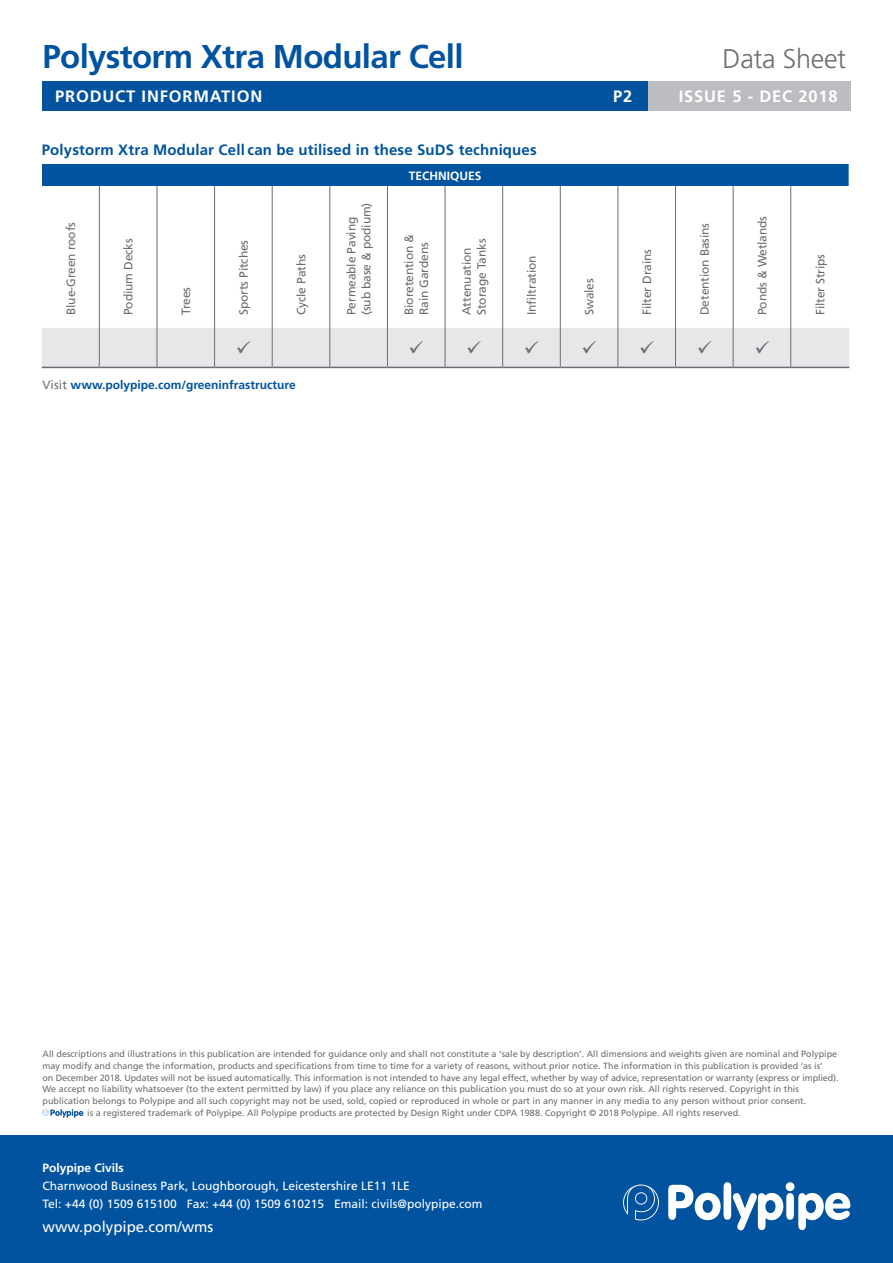
<style>
.page{position:relative;width:893px;height:1263px;background:#fff}
.page>*{position:absolute;margin:0;border:0;box-sizing:border-box;transform-origin:0 0}
.t1{font:700 33px "Frutiger LT Std";letter-spacing:-.02em;color:#0153a0}
.t2{font:300 27px "Frutiger LT Std";letter-spacing:-.01em;color:#6c6d70}
.t3{font:700 16.5px "Frutiger LT Std";letter-spacing:.05em;color:#fff}
.t4{font:700 15px "Frutiger LT Std";letter-spacing:.01em;color:#0153a0}
.t5{font:15px "Frutiger LT Std";color:#fff}
.t6{font:12px/15px "Frutiger LT Std";letter-spacing:-.01em;color:#6c6d70}
.t7{font:12px/18px "Frutiger LT Std";color:#fff}
.t8{font:700 12px "Frutiger LT Std";color:#0153a0}
.t9{font:700 12px "Frutiger LT Std";color:#fff}
.t10{font:9px "Frutiger LT Std";color:#6c6d70}
.s1{font-weight:400;color:#6c6d70}
</style>
<div class="page">
<div style="left:0;top:1135px;width:893px;height:128px;background:#0153a0"></div>
<svg style="left:623px;top:1184px;width:36px;height:36px"></svg>
<svg style="left:668px;top:1182px;width:182px;height:48px"></svg>
<div style="left:43px;top:81px;width:605px;height:30px;background:#0153a0"></div>
<div style="left:648px;top:81px;width:202px;height:30px;background:#bcbdc0"></div>
<div style="left:42px;top:165px;width:807px;height:21px;background:#0153a0"></div>
<hr style="left:99px;top:186px;width:1px;height:142px;background:#6c6d70">
<hr style="left:157px;top:186px;width:1px;height:142px;background:#6c6d70">
<hr style="left:214px;top:186px;width:1px;height:142px;background:#6c6d70">
<hr style="left:272px;top:186px;width:1px;height:142px;background:#6c6d70">
<hr style="left:330px;top:186px;width:1px;height:142px;background:#6c6d70">
<hr style="left:387px;top:186px;width:1px;height:142px;background:#6c6d70">
<hr style="left:445px;top:186px;width:1px;height:142px;background:#6c6d70">
<hr style="left:502px;top:186px;width:1px;height:142px;background:#6c6d70">
<hr style="left:560px;top:186px;width:1px;height:142px;background:#6c6d70">
<hr style="left:618px;top:186px;width:1px;height:142px;background:#6c6d70">
<hr style="left:675px;top:186px;width:1px;height:142px;background:#6c6d70">
<hr style="left:733px;top:186px;width:1px;height:142px;background:#6c6d70">
<hr style="left:790px;top:186px;width:1px;height:142px;background:#6c6d70">
<hr style="left:42px;top:367px;width:57px;height:1px;background:#6c6d70">
<hr style="left:99px;top:367px;width:58px;height:1px;background:#6c6d70">
<hr style="left:157px;top:367px;width:58px;height:1px;background:#6c6d70">
<hr style="left:215px;top:367px;width:57px;height:1px;background:#6c6d70">
<hr style="left:272px;top:367px;width:58px;height:1px;background:#6c6d70">
<hr style="left:330px;top:367px;width:57px;height:1px;background:#6c6d70">
<hr style="left:387px;top:367px;width:58px;height:1px;background:#6c6d70">
<hr style="left:445px;top:367px;width:58px;height:1px;background:#6c6d70">
<hr style="left:503px;top:367px;width:57px;height:1px;background:#6c6d70">
<hr style="left:560px;top:367px;width:58px;height:1px;background:#6c6d70">
<hr style="left:618px;top:367px;width:57px;height:1px;background:#6c6d70">
<hr style="left:675px;top:367px;width:58px;height:1px;background:#6c6d70">
<hr style="left:733px;top:367px;width:58px;height:1px;background:#6c6d70">
<hr style="left:791px;top:367px;width:58px;height:1px;background:#6c6d70">
<svg style="left:43px;top:1109px;width:40px;height:9px"></svg>
<div style="left:42px;top:328px;width:807px;height:39px;background:#e6e7e9"></div>
<h1 class="t1" style="left:43px;top:37px;width:423px">Polystorm Xtra Modular Cell</h1>
<h2 class="t2" style="left:723px;top:43px;width:125px">Data Sheet</h2>
<h3 class="t3" style="left:55px;top:86px;width:208px">PRODUCT INFORMATION</h3>
<h3 class="t3" style="left:613px;top:86px;width:21px">P2</h3>
<h3 class="t3" style="left:679px;top:86px;width:160px">ISSUE 5 - DEC 2018</h3>
<h3 class="t4" style="left:42px;top:141px;width:497px">Polystorm Xtra Modular Cell can be utilised in these SuDS techniques</h3>
<h3 class="t9" style="left:409px;top:169px;width:74px">TECHNIQUES</h3>
<h3 class="t6" style="left:63px;top:315px;width:94px;rotate:-90deg">Blue-Green roofs</h3>
<h3 class="t6" style="left:121px;top:315px;width:78px;rotate:-90deg">Podium Decks</h3>
<h3 class="t6" style="left:179px;top:315px;width:29px;rotate:-90deg">Trees</h3>
<h3 class="t6" style="left:236px;top:315px;width:77px;rotate:-90deg">Sports Pitches</h3>
<h3 class="t6" style="left:294px;top:315px;width:62px;rotate:-90deg">Cycle Paths</h3>
<h3 class="t8" style="left:43px;top:377px;width:255px"><span class="s1">Visit</span> www.polypipe.com/greeninfrastructure</h3>
<h3 class="t6" style="left:344px;top:315px;width:114px;rotate:-90deg">Permeable Paving (sub base &amp; podium)</h3>
<h3 class="t6" style="left:402px;top:315px;width:83px;rotate:-90deg">Bioretention &amp;<br>Rain Gardens</h3>
<h3 class="t6" style="left:459px;top:315px;width:78px;rotate:-90deg">Attenuation<br>Storage Tanks</h3>
<h3 class="t6" style="left:524px;top:315px;width:61px;rotate:-90deg">Infiltration</h3>
<h3 class="t6" style="left:582px;top:315px;width:38px;rotate:-90deg">Swales</h3>
<h3 class="t6" style="left:640px;top:315px;width:67px;rotate:-90deg">Filter Drains</h3>
<h3 class="t6" style="left:697px;top:315px;width:94px;rotate:-90deg">Detention Basins</h3>
<h3 class="t6" style="left:755px;top:315px;width:101px;rotate:-90deg">Ponds &amp; Wetlands</h3>
<h3 class="t6" style="left:813px;top:315px;width:63px;rotate:-90deg">Filter Strips</h3>
<p class="t10" style="left:43px;top:1049px;width:796px">All descriptions and illustrations in this publication are intended for guidance only and shall not constitute a ‘sale by description’. All dimensions and weights given are nominal and Polypipe</p>
<p class="t10" style="left:43px;top:1060px;width:782px">may modify and change the information, products and specifications from time to time for a variety of reasons, without prior notice. The information in this publication is provided ‘as is’</p>
<p class="t10" style="left:43px;top:1072px;width:798px">on December 2018. Updates will not be issued automatically. This information is not intended to have any legal effect, whether by way of advice, representation or warranty (express or implied).</p>
<p class="t10" style="left:43px;top:1084px;width:758px">We accept no liability whatsoever (to the extent permitted by law) if you place any reliance on this publication you must do so at your own risk. All rights reserved. Copyright in this</p>
<p class="t10" style="left:43px;top:1095px;width:765px">publication belongs to Polypipe and all such copyright may not be used, sold, copied or reproduced in whole or part in any manner in any media to any person without prior consent.</p>
<p class="t10" style="left:87px;top:1107px;width:655px">is a registered trademark of Polypipe. All Polypipe products are protected by Design Right under CDPA 1988. Copyright © 2018 Polypipe. All rights reserved.</p>
<h3 class="t9" style="left:43px;top:1161px;width:83px">Polypipe Civils</h3>
<h3 class="t7" style="left:43px;top:1177px;width:441px">Charnwood Business Park, Loughborough, Leicestershire LE11 1LE<br>Tel: +44 (0) 1509 615100 Fax: +44 (0) 1509 610215 Email: civils@polypipe.com</h3>
<h3 class="t5" style="left:43px;top:1218px;width:172px">www.polypipe.com/wms</h3>
</div>
